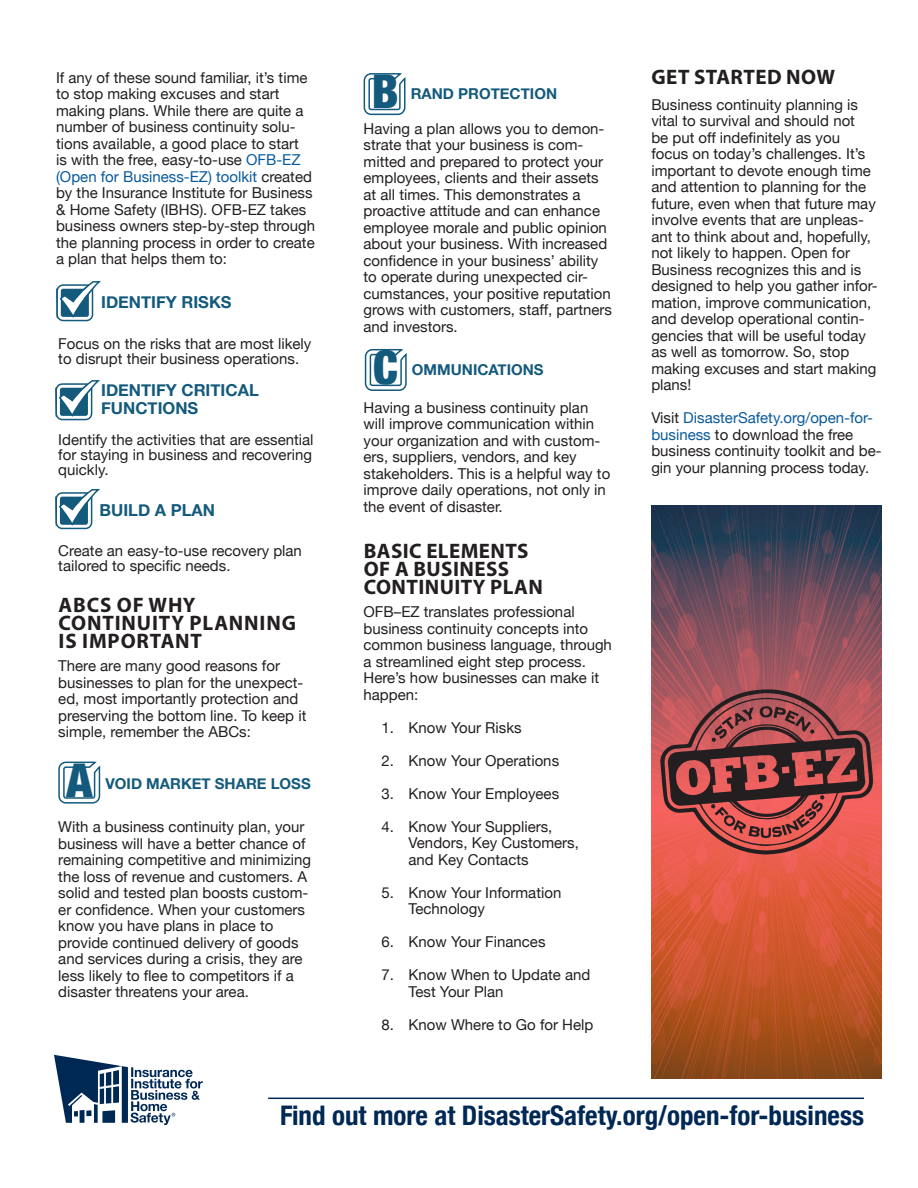
<style>
.page{position:relative;width:918px;height:1188px;background:#fff}
.page>*{position:absolute;margin:0;border:0;box-sizing:border-box;transform-origin:0 0}
.t1{font:900 condensed 46.5px "Helvetica Neue";color:#145a7d}
.head1{font:700 condensed 27px "Helvetica Neue";color:#002855}
.Heading_2{font:700 21px/18px "Myriad Pro";letter-spacing:.02em;color:#231f20}
.Heading_2-2{font:700 21px/18px "Myriad Pro";letter-spacing:.04em;color:#231f20}
.body{font:700 16.5px/18px "Helvetica Neue";color:#145a7d}
.head2{font:700 16.5px "Helvetica Neue";color:#145a7d}
.head2-2{font:15px/16.5px "Helvetica Neue";color:#231f20}
.body-rear{font:15px/15px "Helvetica Neue";color:#231f20}
.body-2{font:700 15px "Helvetica Neue";color:#145a7d}
.s1{color:#095a9c}
.s2{color:#fff}
</style>
<div class="page">
<svg style="left:54px;top:1055px;width:149px;height:70px"></svg>
<hr style="left:268px;top:1098px;width:596px;height:1px;background:#002855">
<svg style="left:55px;top:380px;width:45px;height:41px"></svg>
<svg style="left:58px;top:761px;width:43px;height:43px"></svg>
<svg style="left:56px;top:281px;width:45px;height:41px"></svg>
<svg style="left:55px;top:489px;width:45px;height:41px"></svg>
<svg style="left:363px;top:73px;width:43px;height:43px"></svg>
<svg style="left:364px;top:349px;width:43px;height:42px"></svg>
<img style="left:651px;top:505px;width:231px;height:573px">
<svg style="left:660px;top:689px;width:213px;height:166px;background:#9f4949"></svg>
<p class="head2-2" style="left:56px;top:69px;width:260px">If any of these sound familiar, it’s time to stop making excuses and start making plans. While there are quite a number of business continuity solu&shy;tions available, a good place to start<br>is with the free, easy-to-use <span class="s1">OFB-EZ (Open for Business-EZ) toolkit</span> created by the Insurance Institute for Business &amp; Home Safety (IBHS). OFB-EZ takes business owners step-by-step through the planning process in order to create a plan that helps them to:</p>
<p class="head2" style="left:101px;top:292px;width:132px">IDENTIFY RISKS</p>
<p class="head2-2" style="left:58px;top:336px;width:255px;line-height:15px">Focus on the risks that are most likely to disrupt their business operations.</p>
<p class="body" style="left:101px;top:381px;width:159px">IDENTIFY CRITICAL<br>FUNCTIONS</p>
<p class="head2-2" style="left:58px;top:432px;width:257px;line-height:15px;text-align:justify">Identify the activities that are essential for staying in business and recovering quickly.<span class="s2">K</span></p>
<p class="body" style="left:100px;top:501px;width:117px">BUILD A PLAN</p>
<p class="body-rear" style="left:58px;top:543px;width:245px">Create an easy-to-use recovery plan tailored to specific needs.</p>
<p class="Heading_2-2" style="left:59px;top:595px;width:239px">ABCS OF WHY<br>CONTINUITY PLANNING<br>IS IMPORTANT</p>
<p class="head2-2" style="left:58px;top:657px;width:250px">There are many good reasons for businesses to plan for the unexpect&shy;ed, most importantly protection and preserving the bottom line. To keep it simple, remember the ABCs:</p>
<p class="t1" style="left:67px;top:751px;width:27px">A</p>
<p class="body-2" style="left:105px;top:774px;width:207px">VOID MARKET SHARE LOSS</p>
<p class="head2-2" style="left:58px;top:819px;width:254px">With a business continuity plan, your business will have a better chance of remaining competitive and minimizing the loss of revenue and customers. A solid and tested plan boosts custom&shy;er confidence. When your customers know you have plans in place to provide continued delivery of goods and services during a crisis, they are less likely to flee to competitors if a disaster threatens your area.</p>
<p class="t1" style="left:372px;top:63px;width:28px">B</p>
<p class="body-2" style="left:411px;top:85px;width:148px">RAND PROTECTION</p>
<p class="head2-2" style="left:364px;top:120px;width:250px">Having a plan allows you to demon&shy;strate that your business is com&shy;mitted and prepared to protect your employees, clients and their assets at all times. This demonstrates a proactive attitude and can enhance employee morale and public opinion about your business. With increased confidence in your business’ ability to operate during unexpected cir&shy;cumstances, your positive reputation grows with customers, staff, partners and investors.</p>
<p class="body-2" style="left:412px;top:361px;width:133px">OMMUNICATIONS</p>
<p class="head2-2" style="left:364px;top:399px;width:248px">Having a business continuity plan will improve communication within your organization and with custom&shy;ers, suppliers, vendors, and key stakeholders. This is a helpful way to improve daily operations, not only in the event of disaster.</p>
<p class="Heading_2" style="left:364px;top:541px;width:181px">BASIC ELEMENTS<br>OF A BUSINESS<br>CONTINUITY PLAN</p>
<p class="head2-2" style="left:364px;top:603px;width:250px">OFB–EZ translates professional business continuity concepts into common business language, through a streamlined eight step process.<br>Here’s how businesses can make it happen:</p>
<p class="head2-2" style="left:382px;top:719px;width:142px">1. Know Your Risks</p>
<p class="head2-2" style="left:382px;top:752px;width:179px">2. Know Your Operations</p>
<p class="head2-2" style="left:382px;top:785px;width:179px">3. Know Your Employees</p>
<p class="head2-2" style="left:409px;top:818px;width:172px;text-indent:-27px">4. Know Your Suppliers,<br>Vendors, Key Customers, and Key Contacts</p>
<p class="head2-2" style="left:409px;top:884px;width:154px;text-indent:-27px">5. Know Your Information<br>Technology</p>
<p class="head2-2" style="left:382px;top:933px;width:165px">6. Know Your Finances</p>
<p class="head2-2" style="left:409px;top:966px;width:183px;text-indent:-27px">7. Know When to Update and<br>Test Your Plan</p>
<p class="head2-2" style="left:382px;top:1016px;width:213px">8. Know Where to Go for Help</p>
<p class="t1" style="left:373px;top:339px;width:26px">C</p>
<p class="Heading_2" style="left:652px;top:67px;width:185px">GET STARTED NOW</p>
<p class="head2-2" style="left:651px;top:96px;width:228px">Business continuity planning is vital to survival and should not<br>be put off indefinitely as you focus on today’s challenges. It’s important to devote enough time and attention to planning for the future, even when that future may involve events that are unpleas&shy;ant to think about and, hopefully, not likely to happen. Open for<br>Business recognizes this and is designed to help you gather infor&shy;mation, improve communication, and develop operational contin&shy;gencies that will be useful today as well as tomorrow. So, stop making excuses and start making plans!</p>
<p class="head2-2" style="left:651px;top:409px;width:232px">Visit <span class="s1">DisasterSafety.org/open-for&shy;business</span> to download the free business continuity toolkit and be&shy;gin your planning process today.</p>
<p class="head1" style="left:280px;top:1099px;width:585px">Find out more at DisasterSafety.org/open-for-business</p>
</div>
